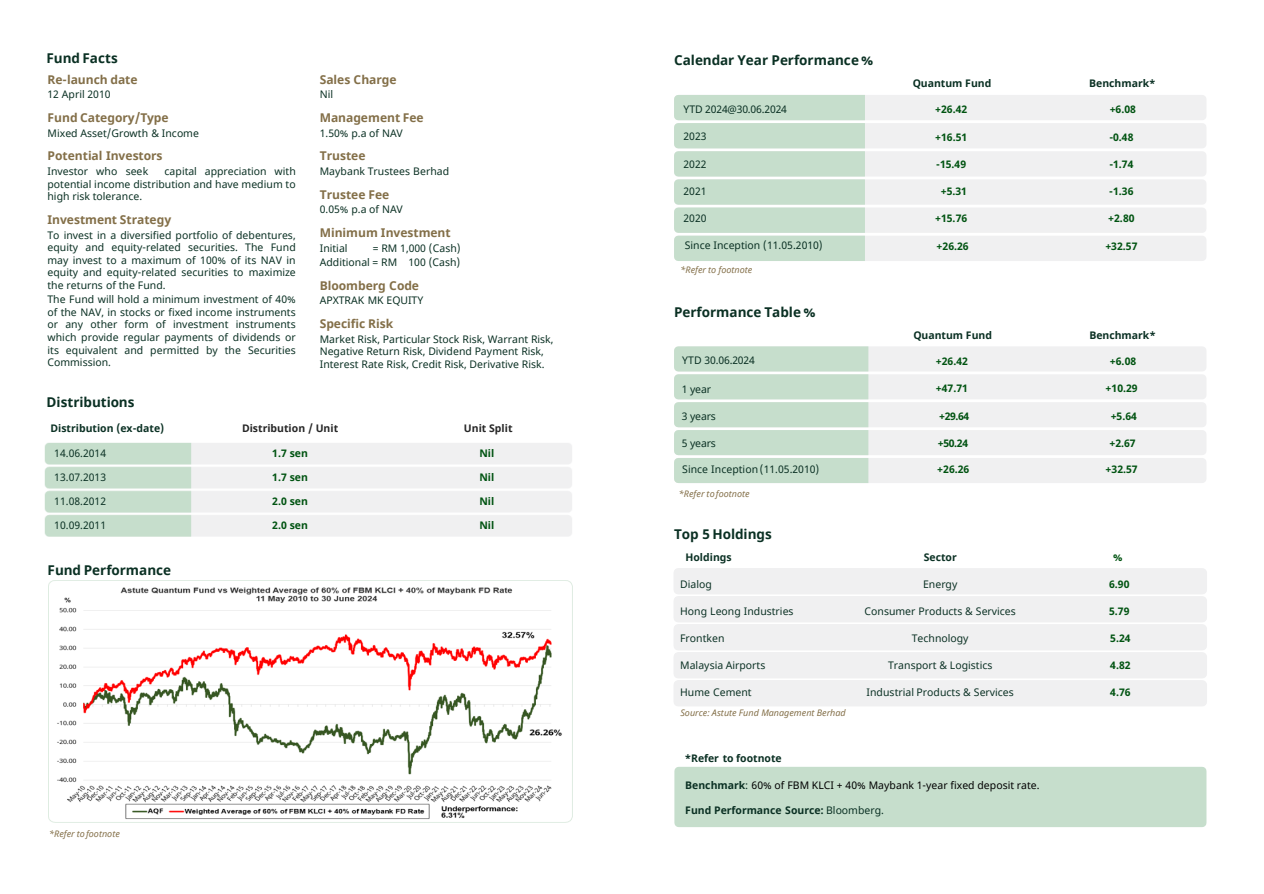
<style>
.page{position:relative;width:1264px;height:894px;background:#fff}
.page>*{position:absolute;margin:0;border:0;box-sizing:border-box;transform-origin:0 0}
.t1{font:700 13.5px "Noto Sans";letter-spacing:-.005em;color:#0a3023}
.t2{font:700 12px "Noto Sans";color:#836f48}
.t3{font:10.5px/12.6px "Noto Sans";color:#0a3023;text-align:justify}
.t4{font:700 10.5px "Noto Sans";color:#005311}
.t5{font:10.5px "Noto Sans";letter-spacing:.005em;color:#0b3124}
.t6{font:700 10.5px "Noto Sans";color:#0a3023}
.t7{font:10.5px "Noto Sans";letter-spacing:.005em;color:#000}
.t8{font:10.5px "Noto Sans";color:#0c3225}
.t9{font:700 10.5px "Noto Sans";color:#0b3124}
.t10{font:700 10.5px "Noto Sans";letter-spacing:.005em;color:#262626}
.t11{font:700 10.5px "Noto Sans";letter-spacing:-.035em;color:#005211}
.t12{font:italic 9px "Noto Sans";color:#836f48}
.s1{font-weight:700;color:#0a3023}
.s2{color:#0a3023}
.s3{font-weight:400}
</style>
<div class="page">
<img style="left:48px;top:580px;width:525px;height:243px">
<svg style="left:674px;top:95px;width:532px;height:166px"></svg>
<svg style="left:674px;top:346px;width:532px;height:137px"></svg>
<div style="left:674px;top:568px;width:533px;height:138px;background:#f0f0f1"></div>
<div style="left:674px;top:766px;width:532px;height:61px;background:#c6decc"></div>
<p class="t1" style="left:47px;top:49px;width:73px">Fund Facts</p>
<p class="t2" style="left:47px;top:71px;width:92px">Re-launch date</p>
<p class="t3" style="left:47px;top:88px;width:65px">12 April 2010</p>
<p class="t2" style="left:47px;top:109px;width:123px">Fund Category/Type</p>
<p class="t3" style="left:47px;top:127px;width:153px">Mixed Asset/Growth &amp; Income</p>
<p class="t2" style="left:47px;top:147px;width:116px">Potential Investors</p>
<p class="t3" style="left:47px;top:165px;width:102px">Investor who seek</p>
<p class="t3" style="left:47px;top:165px;width:250px;text-indent:117px">capital appreciation with potential income distribution and have medium to high risk tolerance.</p>
<p class="t2" style="left:47px;top:211px;width:125px">Investment Strategy</p>
<p class="t3" style="left:47px;top:229px;width:250px">To invest in a diversified portfolio of debentures, equity and equity-related securities. The Fund may invest to a maximum of 100% of its NAV in equity and equity-related securities to maximize the returns of the Fund.</p>
<p class="t3" style="left:47px;top:293px;width:250px">The Fund will hold a minimum investment of 40% of the NAV, in stocks or fixed income instruments or any other form of investment instruments which provide regular payments of dividends or its equivalent and permitted by the Securities Commission.</p>
<p class="t2" style="left:320px;top:71px;width:78px">Sales Charge</p>
<p class="t3" style="left:320px;top:88px;width:15px">Nil</p>
<p class="t2" style="left:320px;top:109px;width:105px">Management Fee</p>
<p class="t3" style="left:320px;top:127px;width:85px">1.50% p.a of NAV</p>
<p class="t2" style="left:320px;top:147px;width:47px">Trustee</p>
<p class="t3" style="left:320px;top:165px;width:131px">Maybank Trustees Berhad</p>
<p class="t2" style="left:320px;top:186px;width:71px">Trustee Fee</p>
<p class="t3" style="left:320px;top:203px;width:85px">0.05% p.a of NAV</p>
<p class="t2" style="left:320px;top:224px;width:132px">Minimum Investment</p>
<p class="t3" style="left:320px;top:242px;width:29px">Initial</p>
<p class="t3" style="left:372px;top:242px;width:89px">= RM 1,000 (Cash)</p>
<p class="t3" style="left:320px;top:256px;width:142px">Additional = RM 100 (Cash)</p>
<p class="t2" style="left:320px;top:277px;width:101px">Bloomberg Code</p>
<p class="t3" style="left:320px;top:294px;width:105px">APXTRAK MK EQUITY</p>
<p class="t2" style="left:320px;top:315px;width:75px">Specific Risk</p>
<p class="t3" style="left:320px;top:333px;width:235px;text-align:left">Market Risk, Particular Stock Risk, Warrant Risk,<br>Negative Return Risk, Dividend Payment Risk,<br>Interest Rate Risk, Credit Risk, Derivative Risk.</p>
<p class="t1" style="left:47px;top:392px;width:89px">Distributions</p>
<p class="t9" style="left:50px;top:420px;width:115px">Distribution (ex-date)</p>
<p class="t10" style="left:242px;top:420px;width:98px">Distribution / Unit</p>
<p class="t10" style="left:464px;top:420px;width:50px">Unit Split</p>
<p class="t8" style="left:54px;top:445px;width:53px">14.06.2014</p>
<p class="t4" style="left:272px;top:445px;width:37px">1.7 sen</p>
<p class="t4" style="left:479px;top:445px;width:16px">Nil</p>
<p class="t8" style="left:54px;top:469px;width:53px">13.07.2013</p>
<p class="t4" style="left:272px;top:469px;width:37px">1.7 sen</p>
<p class="t4" style="left:479px;top:469px;width:16px">Nil</p>
<p class="t8" style="left:54px;top:494px;width:53px">11.08.2012</p>
<p class="t4" style="left:272px;top:493px;width:37px">2.0 sen</p>
<p class="t4" style="left:479px;top:493px;width:16px">Nil</p>
<p class="t8" style="left:54px;top:518px;width:53px">10.09.2011</p>
<p class="t4" style="left:272px;top:518px;width:37px">2.0 sen</p>
<p class="t4" style="left:479px;top:518px;width:16px">Nil</p>
<p class="t1" style="left:48px;top:561px;width:125px">Fund Performance</p>
<p class="t12" style="left:49px;top:827px;width:72px">*Refer tofootnote</p>
<p class="t1" style="left:674px;top:51px;width:200px">Calendar Year Performance %</p>
<p class="t6" style="left:912px;top:76px;width:80px">Quantum Fund</p>
<p class="t6" style="left:1088px;top:76px;width:68px">Benchmark*</p>
<p class="t3" style="left:683px;top:103px;width:105px">YTD 2024@30.06.2024</p>
<p class="t4" style="left:935px;top:102px;width:34px">+26.42</p>
<p class="t4" style="left:1109px;top:102px;width:28px">+6.08</p>
<p class="t3" style="left:683px;top:130px;width:25px">2023</p>
<p class="t4" style="left:935px;top:129px;width:34px">+16.51</p>
<p class="t4" style="left:1109px;top:129px;width:26px">-0.48</p>
<p class="t3" style="left:683px;top:158px;width:25px">2022</p>
<p class="t4" style="left:936px;top:157px;width:31px">-15.49</p>
<p class="t4" style="left:1109px;top:157px;width:26px">-1.74</p>
<p class="t3" style="left:683px;top:185px;width:25px">2021</p>
<p class="t4" style="left:940px;top:184px;width:28px">+5.31</p>
<p class="t4" style="left:1109px;top:184px;width:26px">-1.36</p>
<p class="t3" style="left:683px;top:212px;width:25px">2020</p>
<p class="t4" style="left:934px;top:211px;width:34px">+15.76</p>
<p class="t4" style="left:1107px;top:211px;width:28px">+2.80</p>
<p class="t3" style="left:684px;top:239px;width:139px">Since Inception (11.05.2010)</p>
<p class="t4" style="left:936px;top:239px;width:34px">+26.26</p>
<p class="t4" style="left:1105px;top:239px;width:34px">+32.57</p>
<p class="t12" style="left:680px;top:263px;width:73px">*Refer to footnote</p>
<p class="t1" style="left:674px;top:302px;width:143px">Performance Table %</p>
<p class="t6" style="left:913px;top:327px;width:80px">Quantum Fund</p>
<p class="t6" style="left:1089px;top:327px;width:68px">Benchmark*</p>
<p class="t3" style="left:682px;top:354px;width:74px">YTD 30.06.2024</p>
<p class="t4" style="left:935px;top:354px;width:34px">+26.42</p>
<p class="t4" style="left:1109px;top:354px;width:28px">+6.08</p>
<p class="t3" style="left:681px;top:383px;width:31px">1 year</p>
<p class="t4" style="left:935px;top:381px;width:34px">+47.71</p>
<p class="t4" style="left:1105px;top:381px;width:34px">+10.29</p>
<p class="t3" style="left:681px;top:410px;width:35px">3 years</p>
<p class="t11" style="left:938px;top:408px;width:32px">+29.64</p>
<p class="t11" style="left:1110px;top:408px;width:28px">+5.64</p>
<p class="t3" style="left:681px;top:436px;width:35px">5 years</p>
<p class="t11" style="left:937px;top:435px;width:32px">+50.24</p>
<p class="t11" style="left:1109px;top:435px;width:28px">+2.67</p>
<p class="t3" style="left:682px;top:463px;width:138px">Since Inception (11.05.2010)</p>
<p class="t4" style="left:937px;top:462px;width:34px">+26.26</p>
<p class="t4" style="left:1105px;top:462px;width:34px">+32.57</p>
<p class="t12" style="left:678px;top:487px;width:72px">*Refer tofootnote</p>
<p class="t1" style="left:674px;top:524px;width:99px">Top 5 Holdings</p>
<p class="t9" style="left:685px;top:549px;width:48px">Holdings</p>
<p class="t9" style="left:923px;top:549px;width:34px">Sector</p>
<p class="t4" style="left:1112px;top:549px;width:11px">%</p>
<p class="t5" style="left:680px;top:576px;width:33px">Dialog</p>
<p class="t5" style="left:922px;top:576px;width:36px">Energy</p>
<p class="t4" style="left:1108px;top:576px;width:22px">6.90</p>
<p class="t5" style="left:680px;top:603px;width:115px">Hong Leong Industries</p>
<p class="t5" style="left:864px;top:603px;width:153px">Consumer Products &amp; Services</p>
<p class="t4" style="left:1108px;top:603px;width:22px">5.79</p>
<p class="t5" style="left:680px;top:630px;width:46px">Frontken</p>
<p class="t5" style="left:911px;top:630px;width:58px">Technology</p>
<p class="t4" style="left:1110px;top:630px;width:22px">5.24</p>
<p class="t5" style="left:680px;top:657px;width:87px">Malaysia Airports</p>
<p class="t5" style="left:888px;top:657px;width:106px">Transport &amp; Logistics</p>
<p class="t4" style="left:1110px;top:657px;width:22px">4.82</p>
<p class="t5" style="left:680px;top:684px;width:73px">Hume Cement</p>
<p class="t5" style="left:866px;top:684px;width:149px">Industrial Products &amp; Services</p>
<p class="t4" style="left:1109px;top:684px;width:22px">4.76</p>
<p class="t12" style="left:680px;top:706px;width:167px">Source: Astute Fund Management Berhad</p>
<p class="t6" style="left:684px;top:750px;width:98px">*Refer to footnote</p>
<p class="t7" style="left:685px;top:777px;width:356px"><span class="s1">Benchmark</span><span class="s2">:</span> 60% of FBM KLCI + 40% Maybank 1-year fixed deposit rate.</p>
<p class="t6" style="left:685px;top:802px;width:200px">Fund Performance Source: <span class="s3">Bloomberg.</span></p>
</div>
